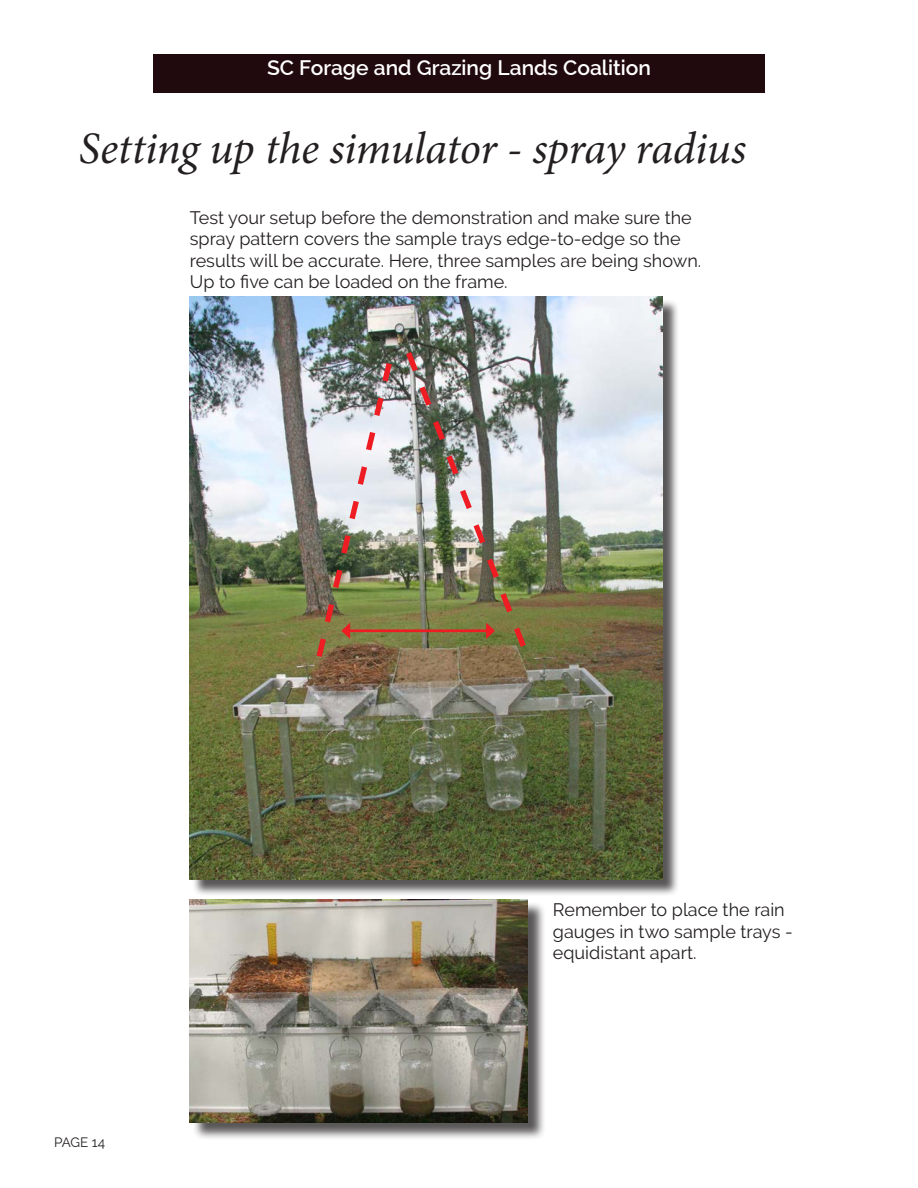
<style>
.page{position:relative;width:918px;height:1188px;background:#fff}
.page>*{position:absolute;margin:0;border:0;box-sizing:border-box;transform-origin:0 0}
.t1{font:italic 45px "Minion Pro";letter-spacing:-.01em;color:#231f20}
.t2{font:600 21px "Raleway";color:#fff}
.t3{font:18px/21.6px "Raleway";color:#231f20}
.t4{font:13.5px "Raleway";letter-spacing:-.015em;color:#231f20}
</style>
<div class="page">
<div style="left:153px;top:54px;width:612px;height:39px;background:#210a0d"></div>
<div style="left:192px;top:299px;width:488px;height:598px;background:#231f20;opacity:.75"></div>
<img style="left:190px;top:297px;width:473px;height:583px">
<hr style="left:348px;top:629px;width:140px;height:3px;background:#ee1d23">
<img style="left:313px;top:357px;width:83px;height:306px">
<img style="left:402px;top:346px;width:128px;height:307px">
<div style="left:192px;top:901px;width:354px;height:240px;background:#231f20;opacity:.75"></div>
<img style="left:190px;top:899px;width:337px;height:223px">
<p class="t2" style="left:267px;top:56px;width:385px">SC Forage and Grazing Lands Coalition</p>
<p class="t1" style="left:79px;top:118px;width:669px">Setting up the simulator - spray radius</p>
<p class="t3" style="left:190px;top:206px;width:513px">Test your setup before the demonstration and make sure the spray pattern covers the sample trays edge-to-edge so the results will be accurate. Here, three samples are being shown.<br>Up to five can be loaded on the frame.</p>
<p class="t4" style="left:54px;top:1134px;width:53px">PAGE 14</p>
<p class="t3" style="left:553px;top:899px;width:241px">Remember to place the rain gauges in two sample trays - equidistant apart.</p>
</div>
